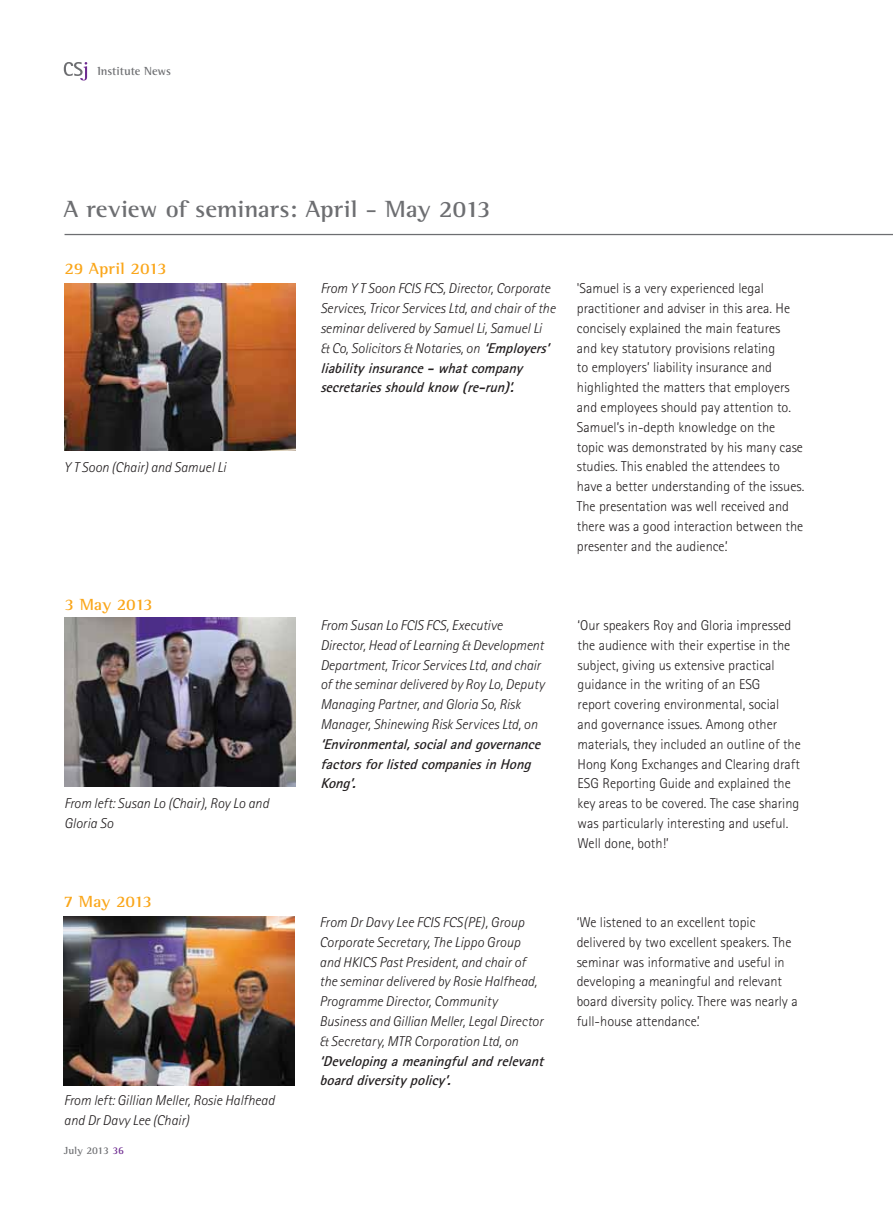
<style>
.page{position:relative;width:893px;height:1212px;background:#fff}
.page>*{position:absolute;margin:0;border:0;box-sizing:border-box;transform-origin:0 0}
.t1{font:700 24px "Rotis Semi Serif";letter-spacing:-.005em;color:#6d6e71;scale:1.05 1}
.t2{font:700 16.5px "Rotis Semi Serif";letter-spacing:-.01em;color:#faa61a;scale:1.05 1}
.t3{font:300 14.25px/19.8px "Rotis Sans Serif";color:#231f20}
.t4{font:italic 300 14.25px/19.8px "Rotis Sans Serif";color:#231f20}
.t5{font:italic 700 14.25px/19.8px "Rotis Sans Serif";color:#231f20}
.t6{font:700 12px "Rotis Semi Serif";color:#6d6e71}
.t7{font:700 10.5px "Rotis Semi Serif";color:#6d6e71}
.s1{font-weight:700}
.s2{color:#6f2c91}
</style>
<div class="page">
<svg style="left:64px;top:62px;width:23px;height:18px"></svg>
<img style="left:65px;top:283px;width:231px;height:168px">
<img style="left:65px;top:618px;width:230px;height:168px">
<img style="left:64px;top:916px;width:231px;height:169px">
<hr style="left:65px;top:234px;width:828px;height:1px;background:#6d6e71">
<p class="t6" style="left:97px;top:64px;width:75px">Institute News</p>
<h1 class="t1" style="left:63px;top:194px;width:409px">A review of seminars: April - May 2013</h1>
<p class="t2" style="left:65px;top:258px;width:99px">29 April 2013</p>
<p class="t4" style="left:64px;top:457px;width:163px">Y T Soon (Chair) and Samuel Li</p>
<p class="t4" style="left:320px;top:279px;width:237px">From Y T Soon FCIS FCS, Director, Corporate Services, Tricor Services Ltd, and chair of the seminar delivered by Samuel Li, Samuel Li<br>&amp; Co, Solicitors &amp; Notaries, on <span class="s1">‘Employers’ liabilityinsurance-whatcompany secretariesshouldknow (re-run)’.</span></p>
<p class="t2" style="left:65px;top:595px;width:86px">3 May 2013</p>
<p class="t4" style="left:64px;top:794px;width:206px">From left: Susan Lo (Chair), Roy Lo and<br>Gloria So</p>
<p class="t2" style="left:64px;top:892px;width:86px">7 May 2013</p>
<p class="t4" style="left:64px;top:1091px;width:212px">From left: Gillian Meller, Rosie Halfhead and Dr Davy Lee (Chair)</p>
<p class="t7" style="left:64px;top:1144px;width:62px">July 2013 <span class="s2">36</span></p>
<p class="t4" style="left:320px;top:615px;width:226px">From Susan Lo FCIS FCS, Executive Director, Head of Learning &amp; Development Department, Tricor Services Ltd, and chair of the seminar delivered by Roy Lo, Deputy Managing Partner, and Gloria So, Risk Manager, Shinewing Risk Services Ltd, on</p>
<p class="t5" style="left:320px;top:734px;width:226px">‘Environmental,socialandgovernance factorsforlistedcompaniesinHong<br>Kong’.</p>
<p class="t4" style="left:320px;top:912px;width:225px">From Dr Davy Lee FCIS FCS(PE), Group Corporate Secretary, The Lippo Group and HKICS Past President, and chair of the seminar delivered by Rosie Halfhead, Programme Director, Community Business and Gillian Meller, Legal Director &amp; Secretary, MTR Corporation Ltd, on</p>
<p class="t5" style="left:320px;top:1050px;width:230px">‘Developingameaningfulandrelevant boarddiversitypolicy’.</p>
<p class="t3" style="left:577px;top:279px;width:229px">'Samuel is a very experienced legal practitioner and adviser in this area. He concisely explained the main features and key statutory provisions relating<br>to employers’ liability insurance and highlighted the matters that employers and employees should pay attention to.<br>Samuel’s in-depth knowledge on the topic was demonstrated by his many case studies. This enabled the attendees to have a better understanding of the issues.<br>The presentation was well received and there was a good interaction between the presenter and the audience.’</p>
<p class="t3" style="left:578px;top:615px;width:225px">‘Our speakers Roy and Gloria impressed the audience with their expertise in the subject, giving us extensive practical guidance in the writing of an ESG<br>report covering environmental, social and governance issues. Among other materials, they included an outline of the Hong Kong Exchanges and Clearing draft ESG Reporting Guide and explained the key areas to be covered. The case sharing was particularly interesting and useful.<br>Well done, both!’</p>
<p class="t3" style="left:577px;top:912px;width:223px">‘We listened to an excellent topic delivered by two excellent speakers. The seminar was informative and useful in developing a meaningful and relevant board diversity policy. There was nearly a full-house attendance.’</p>
</div>
